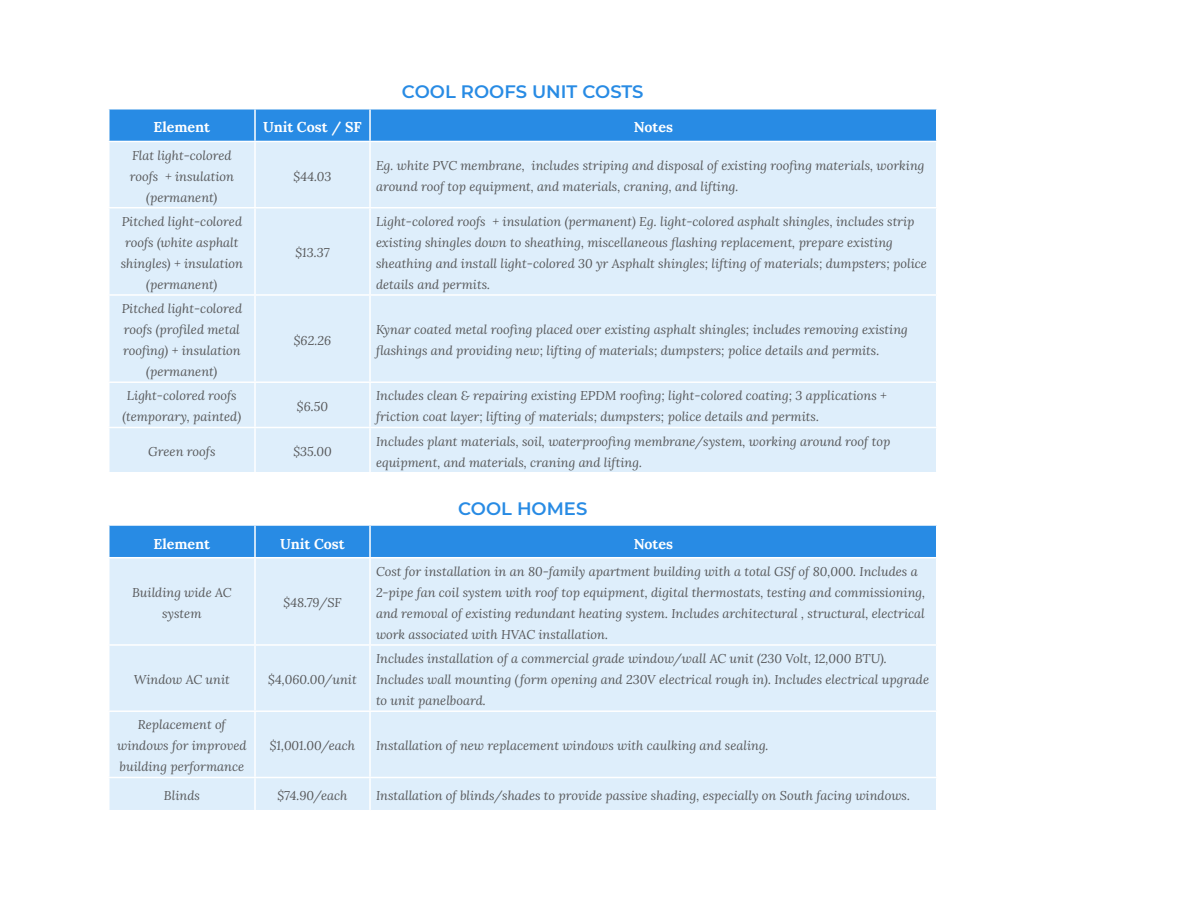
<style>
.page{position:relative;width:1188px;height:918px;background:#fff}
.page>*{position:absolute;margin:0;border:0;box-sizing:border-box;transform-origin:0 0}
.H5_HEADER_TEXT{font:600 18px "Montserrat";color:#288be4}
.BODY___Lora_Regular{font:700 14.25px "Lora";color:#fff}
.SIDE_BAR_-_Lora_Ital{font:italic 12.75px/21px "Lora";color:#57585a}
</style>
<div class="page">
<div style="left:110px;top:110px;width:826px;height:31px;background:#288be4"></div>
<div style="left:110px;top:142px;width:826px;height:330px;background:#deeefb"></div>
<hr style="left:254px;top:142px;width:2px;height:65px;background:#fff">
<hr style="left:369px;top:142px;width:2px;height:65px;background:#fff">
<hr style="left:108px;top:207px;width:147px;height:1px;background:#fff">
<hr style="left:255px;top:207px;width:115px;height:1px;background:#fff">
<hr style="left:254px;top:208px;width:2px;height:86px;background:#fff">
<hr style="left:370px;top:207px;width:568px;height:1px;background:#fff">
<hr style="left:369px;top:208px;width:2px;height:86px;background:#fff">
<hr style="left:108px;top:294px;width:147px;height:2px;background:#fff">
<hr style="left:255px;top:294px;width:115px;height:2px;background:#fff">
<hr style="left:254px;top:296px;width:2px;height:85px;background:#fff">
<hr style="left:370px;top:294px;width:568px;height:2px;background:#fff">
<hr style="left:369px;top:296px;width:2px;height:85px;background:#fff">
<hr style="left:108px;top:381px;width:147px;height:2px;background:#fff">
<hr style="left:255px;top:381px;width:115px;height:2px;background:#fff">
<hr style="left:254px;top:383px;width:2px;height:44px;background:#fff">
<hr style="left:370px;top:381px;width:568px;height:2px;background:#fff">
<hr style="left:369px;top:383px;width:2px;height:44px;background:#fff">
<hr style="left:108px;top:427px;width:147px;height:1px;background:#fff">
<hr style="left:255px;top:427px;width:115px;height:1px;background:#fff">
<hr style="left:254px;top:428px;width:2px;height:44px;background:#fff">
<hr style="left:370px;top:427px;width:568px;height:1px;background:#fff">
<hr style="left:369px;top:428px;width:2px;height:44px;background:#fff">
<hr style="left:254px;top:110px;width:2px;height:31px;background:#fff">
<hr style="left:369px;top:110px;width:2px;height:31px;background:#fff">
<div style="left:110px;top:526px;width:826px;height:31px;background:#288be4"></div>
<div style="left:110px;top:558px;width:826px;height:252px;background:#deeefb"></div>
<hr style="left:254px;top:558px;width:2px;height:86px;background:#fff">
<hr style="left:369px;top:558px;width:2px;height:86px;background:#fff">
<hr style="left:108px;top:644px;width:147px;height:2px;background:#fff">
<hr style="left:255px;top:644px;width:115px;height:2px;background:#fff">
<hr style="left:254px;top:646px;width:2px;height:64px;background:#fff">
<hr style="left:370px;top:644px;width:568px;height:2px;background:#fff">
<hr style="left:369px;top:646px;width:2px;height:64px;background:#fff">
<hr style="left:108px;top:710px;width:147px;height:2px;background:#fff">
<hr style="left:255px;top:710px;width:115px;height:2px;background:#fff">
<hr style="left:254px;top:712px;width:2px;height:65px;background:#fff">
<hr style="left:370px;top:710px;width:568px;height:2px;background:#fff">
<hr style="left:369px;top:712px;width:2px;height:65px;background:#fff">
<hr style="left:108px;top:777px;width:147px;height:1px;background:#fff">
<hr style="left:255px;top:777px;width:115px;height:1px;background:#fff">
<hr style="left:254px;top:778px;width:2px;height:32px;background:#fff">
<hr style="left:370px;top:777px;width:568px;height:1px;background:#fff">
<hr style="left:369px;top:778px;width:2px;height:32px;background:#fff">
<hr style="left:254px;top:526px;width:2px;height:31px;background:#fff">
<hr style="left:369px;top:526px;width:2px;height:31px;background:#fff">
<p class="H5_HEADER_TEXT" style="left:402px;top:79px;width:243px">COOL ROOFS UNIT COSTS</p>
<p class="BODY___Lora_Regular" style="left:154px;top:118px;width:58px">Element</p>
<p class="BODY___Lora_Regular" style="left:263px;top:118px;width:100px">Unit Cost / SF</p>
<p class="BODY___Lora_Regular" style="left:634px;top:118px;width:41px">Notes</p>
<p class="SIDE_BAR_-_Lora_Ital" style="left:130px;top:144px;width:106px;text-align:center">Flat light-colored roofs + insulation (permanent)</p>
<p class="SIDE_BAR_-_Lora_Ital" style="left:294px;top:165px;width:39px">$44.03</p>
<p class="SIDE_BAR_-_Lora_Ital" style="left:376px;top:155px;width:550px">Eg. white PVC membrane, includes striping and disposal of existing roofing materials, working around roof top equipment, and materials, craning, and lifting.</p>
<p class="SIDE_BAR_-_Lora_Ital" style="left:121px;top:211px;width:124px;text-align:center">Pitched light-colored roofs (white asphalt shingles) + insulation (permanent)</p>
<p class="SIDE_BAR_-_Lora_Ital" style="left:122px;top:298px;width:122px;text-align:center">Pitched light-colored roofs (profiled metal roofing) + insulation (permanent)</p>
<p class="SIDE_BAR_-_Lora_Ital" style="left:296px;top:242px;width:35px">$13.37</p>
<p class="SIDE_BAR_-_Lora_Ital" style="left:376px;top:211px;width:552px">Light-colored roofs + insulation (permanent) Eg. light-colored asphalt shingles, includes strip existing shingles down to sheathing, miscellaneous flashing replacement, prepare existing sheathing and install light-colored 30 yr Asphalt shingles; lifting of materials; dumpsters; police details and permits.</p>
<p class="SIDE_BAR_-_Lora_Ital" style="left:294px;top:329px;width:39px">$62.26</p>
<p class="SIDE_BAR_-_Lora_Ital" style="left:376px;top:319px;width:533px">Kynar coated metal roofing placed over existing asphalt shingles; includes removing existing flashings and providing new; lifting of materials; dumpsters; police details and permits.</p>
<p class="SIDE_BAR_-_Lora_Ital" style="left:123px;top:385px;width:120px;text-align:center">Light-colored roofs (temporary, painted)</p>
<p class="SIDE_BAR_-_Lora_Ital" style="left:297px;top:396px;width:33px">$6.50</p>
<p class="SIDE_BAR_-_Lora_Ital" style="left:376px;top:385px;width:512px">Includes clean &amp; repairing existing EPDM roofing; light-colored coating; 3 applications + friction coat layer; lifting of materials; dumpsters; police details and permits.</p>
<p class="SIDE_BAR_-_Lora_Ital" style="left:148px;top:441px;width:69px">Green roofs</p>
<p class="SIDE_BAR_-_Lora_Ital" style="left:293px;top:441px;width:40px">$35.00</p>
<p class="SIDE_BAR_-_Lora_Ital" style="left:376px;top:430px;width:516px">Includes plant materials, soil, waterproofing membrane/system, working around roof top equipment, and materials, craning and lifting.</p>
<p class="H5_HEADER_TEXT" style="left:458px;top:496px;width:131px">COOL HOMES</p>
<p class="BODY___Lora_Regular" style="left:154px;top:534px;width:58px">Element</p>
<p class="BODY___Lora_Regular" style="left:280px;top:534px;width:66px">Unit Cost</p>
<p class="BODY___Lora_Regular" style="left:634px;top:534px;width:41px">Notes</p>
<p class="SIDE_BAR_-_Lora_Ital" style="left:132px;top:582px;width:101px;text-align:center">Building wide AC system</p>
<p class="SIDE_BAR_-_Lora_Ital" style="left:284px;top:592px;width:59px">$48.79/SF</p>
<p class="SIDE_BAR_-_Lora_Ital" style="left:376px;top:561px;width:551px">Cost for installation in an 80-family apartment building with a total GSf of 80,000. Includes a 2-pipe fan coil system with roof top equipment, digital thermostats, testing and commissioning, and removal of existing redundant heating system. Includes architectural , structural, electrical work associated with HVAC installation.</p>
<p class="SIDE_BAR_-_Lora_Ital" style="left:134px;top:669px;width:97px">Window AC unit</p>
<p class="SIDE_BAR_-_Lora_Ital" style="left:268px;top:669px;width:90px">$4,060.00/unit</p>
<p class="SIDE_BAR_-_Lora_Ital" style="left:376px;top:648px;width:555px">Includes installation of a commercial grade window/wall AC unit (230 Volt, 12,000 BTU).<br>Includes wall mounting (form opening and 230V electrical rough in). Includes electrical upgrade to unit panelboard.</p>
<p class="SIDE_BAR_-_Lora_Ital" style="left:117px;top:714px;width:131px;text-align:center">Replacement of windows for improved building performance</p>
<p class="SIDE_BAR_-_Lora_Ital" style="left:270px;top:735px;width:87px">$1,001.00/each</p>
<p class="SIDE_BAR_-_Lora_Ital" style="left:376px;top:735px;width:394px">Installation of new replacement windows with caulking and sealing.</p>
<p class="SIDE_BAR_-_Lora_Ital" style="left:164px;top:785px;width:38px">Blinds</p>
<p class="SIDE_BAR_-_Lora_Ital" style="left:277px;top:785px;width:72px">$74.90/each</p>
<p class="SIDE_BAR_-_Lora_Ital" style="left:376px;top:785px;width:535px">Installation of blinds/shades to provide passive shading, especially on South facing windows.</p>
</div>
